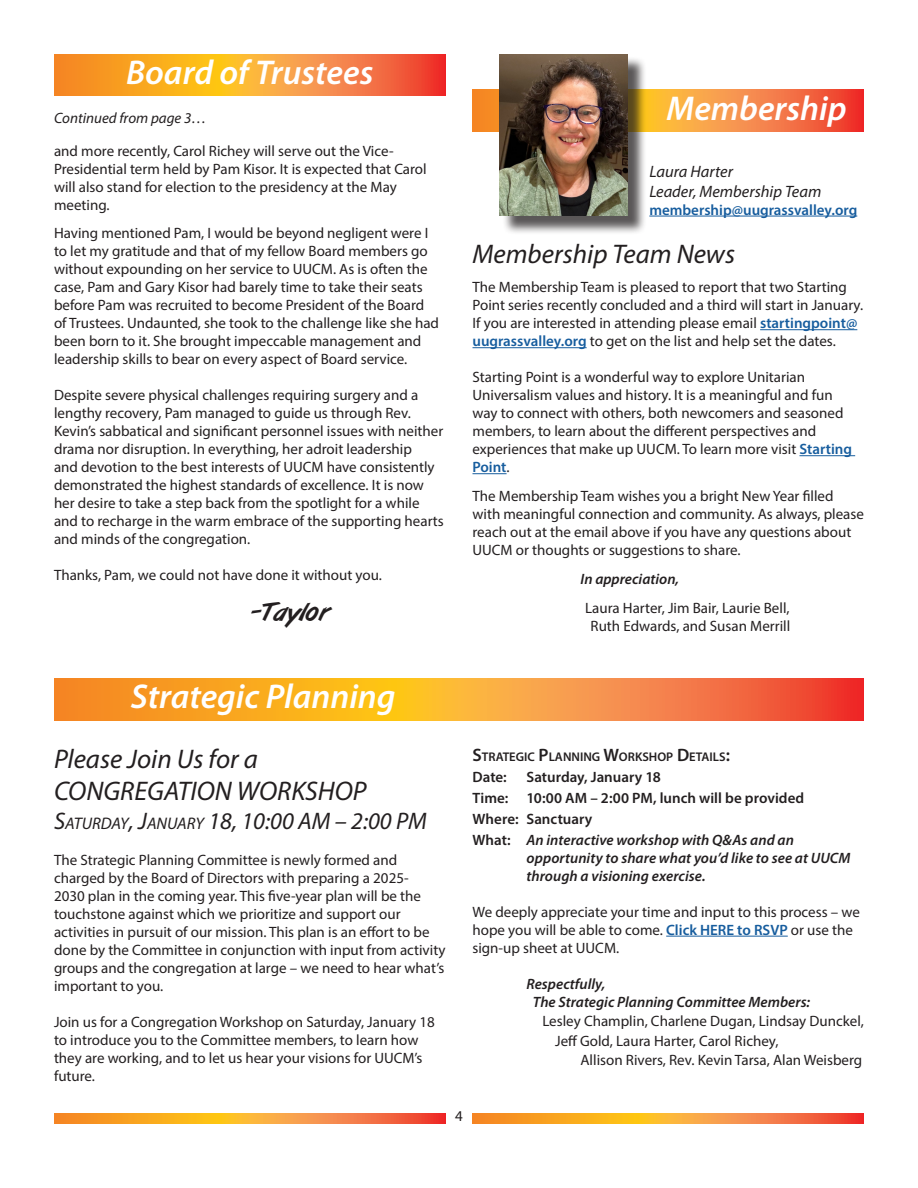
<style>
.page{position:relative;width:918px;height:1188px;background:#fff}
.page>*{position:absolute;margin:0;border:0;box-sizing:border-box;transform-origin:0 0}
.t1{font:italic 600 34.5px "Myriad Pro";color:#fff}
.headline{font:italic 27px "Myriad Pro";color:#231f20}
.Paragraph_Style_1{font:27px "Art Brush";letter-spacing:.025em;color:#231f20;scale:1.1 1}
.Subhead_1{font:italic 24px "Myriad Pro";color:#231f20}
.by_line{font:italic 16.5px "Myriad Pro";color:#231f20}
.Paragraph_Style_1-2{font:15px/18px "Myriad Pro";color:#231f20}
.Indented_paragraph{font:italic 600 15px "Myriad Pro";letter-spacing:.005em;color:#231f20}
.Indented_paragraph-2{font:600 15px "Myriad Pro";color:#231f20}
.Paragraph_Style_1-3{font:italic 600 15px "Myriad Pro";color:#231f20}
.by_line-2{font:600 15px "Myriad Pro";color:#175d9e}
.Paragraph_Style_1-4{font:italic 15px "Myriad Pro";color:#231f20}
.subhead{font:600 12.6px "Myriad Pro";color:#231f20}
.s1{font-weight:600;color:#175d9e}
.s2{font-size:16.8px}
.s3{font-size:18px}
.s4{font-style:normal}
</style>
<div class="page">
<svg style="left:54px;top:54px;width:392px;height:42px;background:#f79230"></svg>
<svg style="left:54px;top:679px;width:810px;height:41px;background:#f79230"></svg>
<svg style="left:472px;top:89px;width:392px;height:43px;background:#f5843d"></svg>
<div style="left:502px;top:56px;width:144px;height:178px;background:#231f20;opacity:.75"></div>
<img style="left:500px;top:54px;width:128px;height:162px">
<hr style="left:649px;top:216px;width:208px;height:1px;background:#175d9e">
<hr style="left:760px;top:329px;width:97px;height:1px;background:#175d9e">
<hr style="left:472px;top:347px;width:115px;height:1px;background:#175d9e">
<hr style="left:800px;top:455px;width:55px;height:1px;background:#175d9e">
<hr style="left:472px;top:473px;width:35px;height:1px;background:#175d9e">
<hr style="left:666px;top:936px;width:122px;height:1px;background:#175d9e">
<svg style="left:54px;top:1113px;width:392px;height:10px;background:#f79230"></svg>
<svg style="left:472px;top:1113px;width:392px;height:10px;background:#f79230"></svg>
<p class="t1" style="left:126px;top:50px;width:249px">Board of Trustees</p>
<p class="Paragraph_Style_1-4" style="left:54px;top:109px;width:154px">Continued from page 3…</p>
<p class="Paragraph_Style_1-2" style="left:54px;top:141px;width:374px">and more recently, Carol Richey will serve out the Vice-Presidential term held by Pam Kisor. It is expected that Carol will also stand for election to the presidency at the May meeting.</p>
<p class="Paragraph_Style_1-2" style="left:54px;top:224px;width:387px">Having mentioned Pam, I would be beyond negligent were I to let my gratitude and that of my fellow Board members go without expounding on her service to UUCM. As is often the case, Pam and Gary Kisor had barely time to take their seats before Pam was recruited to become President of the Board of Trustees. Undaunted, she took to the challenge like she had been born to it. She brought impeccable management and leadership skills to bear on every aspect of Board service.</p>
<p class="Paragraph_Style_1-2" style="left:54px;top:386px;width:391px">Despite severe physical challenges requiring surgery and a lengthy recovery, Pam managed to guide us through Rev.<br>Kevin’s sabbatical and significant personnel issues with neither drama nor disruption. In everything, her adroit leadership<br>and devotion to the best interests of UUCM have consistently demonstrated the highest standards of excellence. It is now her desire to take a step back from the spotlight for a while and to recharge in the warm embrace of the supporting hearts and minds of the congregation.</p>
<p class="Paragraph_Style_1-2" style="left:54px;top:566px;width:329px">Thanks, Pam, we could not have done it without you.</p>
<p class="Paragraph_Style_1" style="left:252px;top:597px;width:72px">-Taylor</p>
<p class="t1" style="left:667px;top:86px;width:182px">Membership</p>
<p class="by_line" style="left:649px;top:161px;width:85px">Laura Harter</p>
<p class="by_line" style="left:649px;top:181px;width:174px">Leader, Membership Team</p>
<p class="by_line-2" style="left:649px;top:200px;width:209px">membership@uugrassvalley.org</p>
<p class="headline" style="left:472px;top:238px;width:264px">Membership Team News</p>
<p class="Paragraph_Style_1-2" style="left:472px;top:278px;width:392px">The Membership Team is pleased to report that two Starting Point series recently concluded and a third will start in January.<br>If you are interested in attending please email <span class="s1">startingpoint@ uugrassvalley.org</span> to get on the list and help set the dates.</p>
<p class="Paragraph_Style_1-2" style="left:472px;top:368px;width:381px">Starting Point is a wonderful way to explore Unitarian Universalism values and history. It is a meaningful and fun way to connect with others, both newcomers and seasoned members, to learn about the different perspectives and experiences that make up UUCM. To learn more visit <span class="s1">Starting Point</span>.</p>
<p class="Paragraph_Style_1-2" style="left:472px;top:487px;width:393px">The Membership Team wishes you a bright New Year filled with meaningful connection and community. As always, please reach out at the email above if you have any questions about UUCM or thoughts or suggestions to share.</p>
<p class="Paragraph_Style_1-3" style="left:580px;top:569px;width:100px">In appreciation,</p>
<p class="Paragraph_Style_1-2" style="left:585px;top:598px;width:206px">Laura Harter, Jim Bair, Laurie Bell,</p>
<p class="Paragraph_Style_1-2" style="left:591px;top:616px;width:201px">Ruth Edwards, and Susan Merrill</p>
<p class="t1" style="left:131px;top:675px;width:266px">Strategic Planning</p>
<p class="headline" style="left:54px;top:742px;width:205px">Please Join Us for a</p>
<p class="headline" style="left:54px;top:775px;width:314px">CONGREGATION WORKSHOP</p>
<p class="Subhead_1" style="left:54px;top:806px;width:375px">S<span class="s2">ATURDAY</span>, J<span class="s2">ANUARY</span> 18, 10:00 AM – 2:00 PM</p>
<p class="Paragraph_Style_1-2" style="left:54px;top:851px;width:393px">The Strategic Planning Committee is newly formed and charged by the Board of Directors with preparing a 2025-<br>2030 plan in the coming year. This five-year plan will be the touchstone against which we prioritize and support our activities in pursuit of our mission. This plan is an effort to be done by the Committee in conjunction with input from activity groups and the congregation at large – we need to hear what’s important to you.</p>
<p class="Paragraph_Style_1-2" style="left:54px;top:1013px;width:382px">Join us for a Congregation Workshop on Saturday, January 18 to introduce you to the Committee members, to learn how they are working, and to let us hear your visions for UUCM’s future.</p>
<p class="subhead" style="left:472px;top:748px;width:259px"><span class="s3">S</span>TRATEGIC <span class="s3">P</span>LANNING <span class="s3">W</span>ORKSHOP <span class="s3">D</span>ETAILS<span class="s3">:</span></p>
<p class="Indented_paragraph-2" style="left:472px;top:767px;width:36px">Date:</p>
<p class="Indented_paragraph-2" style="left:526px;top:767px;width:136px">Saturday, January 18</p>
<p class="Indented_paragraph-2" style="left:472px;top:788px;width:333px">Time: 10:00 AM – 2:00 PM, lunch will be provided</p>
<p class="Indented_paragraph-2" style="left:472px;top:809px;width:121px">Where: Sanctuary</p>
<p class="Indented_paragraph" style="left:472px;top:830px;width:323px"><span class="s4">What:</span> An interactive workshop with Q&amp;As and an</p>
<p class="Indented_paragraph" style="left:526px;top:848px;width:326px">opportunity to share what you’d like to see at UUCM</p>
<p class="Indented_paragraph" style="left:526px;top:866px;width:181px">through a visioning exercise.</p>
<p class="Paragraph_Style_1-2" style="left:472px;top:902px;width:389px">We deeply appreciate your time and input to this process – we hope you will be able to come. <span class="s1">Click HERE to RSVP</span> or use the sign-up sheet at UUCM.</p>
<p class="Paragraph_Style_1-3" style="left:526px;top:974px;width:80px">Respectfully,</p>
<p class="Paragraph_Style_1-3" style="left:533px;top:992px;width:279px">The Strategic Planning Committee Members:</p>
<p class="Paragraph_Style_1-2" style="left:542px;top:1012px;width:323px">Lesley Champlin, Charlene Dugan, Lindsay Dunckel,</p>
<p class="Paragraph_Style_1-2" style="left:555px;top:1031px;width:225px">Jeff Gold, Laura Harter, Carol Richey,</p>
<p class="Paragraph_Style_1-2" style="left:580px;top:1051px;width:283px">Allison Rivers, Rev. Kevin Tarsa, Alan Weisberg</p>
<p class="Paragraph_Style_1-2" style="left:455px;top:1107px;width:9px">4</p>
</div>
